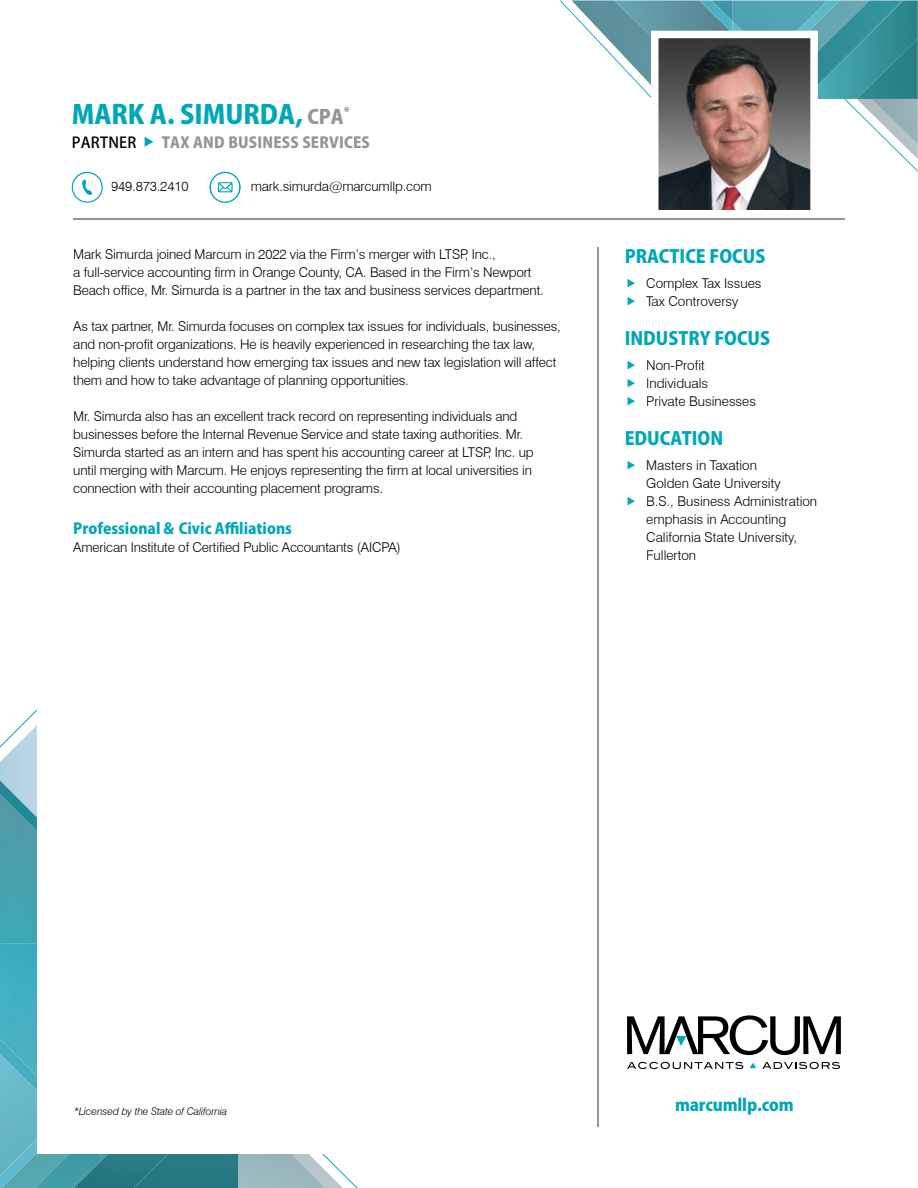
<style>
.page{position:relative;width:918px;height:1188px;background:#fff}
.page>*{position:absolute;margin:0;border:0;box-sizing:border-box;transform-origin:0 0}
.t1{font:800 25.95px "Koz Go Pro";color:#00a7b8}
.t2{font:800 18px "Koz Go Pro";color:#00a7b8}
.t3{font:800 16.5px "Koz Go Pro";letter-spacing:-.01em;color:#00a7b8}
.t4{font:800 15px "Koz Go Pro";color:#00a7b8}
.t5{font:800 15px "Koz Go Pro";letter-spacing:.015em;color:#939598}
.t6{font:300 13.5px/18px "Swiss 721 BT";letter-spacing:-.01em;color:#000}
.t7{font:italic 300 10.5px "Swiss 721 BT";letter-spacing:-.01em;color:#000}
.s1{font-size:19.5px;color:#939598}
.s2{font-weight:500;color:#000}
.s3{color:#00a7b8}
</style>
<div class="page">
<svg style="left:560px;top:0;width:358px;height:210px"></svg>
<svg style="left:22px;top:709px;width:15px;height:15px"></svg>
<svg style="left:325px;top:1155px;width:33px;height:33px"></svg>
<div style="left:169px;top:1154px;width:69px;height:34px;background:#257a83"></div>
<img style="left:240px;top:1154px;width:85px;height:34px">
<img style="left:239px;top:1100px;width:1px;height:88px">
<img style="left:238px;top:1100px;width:1px;height:88px">
<img style="left:38px;top:1154px;width:34px;height:34px">
<div style="left:0;top:1091px;width:37px;height:47px;background:#67b6c6"></div>
<img style="left:0;top:1138px;width:38px;height:50px">
<img style="left:0;top:724px;width:37px;height:56px">
<svg style="left:72px;top:1154px;width:97px;height:34px;background:#2a7f89"></svg>
<img style="left:0;top:832px;width:37px;height:207px">
<img style="left:0;top:1039px;width:37px;height:52px">
<img style="left:0;top:780px;width:37px;height:52px">
<div style="left:38px;top:651px;width:328px;height:502px;background:#fff"></div>
<hr style="left:73px;top:219px;width:772px;height:1px;background:#939598">
<svg style="left:627px;top:1062px;width:116px;height:7px"></svg>
<svg style="left:762px;top:1062px;width:78px;height:7px"></svg>
<svg style="left:627px;top:1015px;width:214px;height:40px"></svg>
<svg style="left:750px;top:1063px;width:6px;height:5px"></svg>
<hr style="left:598px;top:247px;width:1px;height:879px;background:#939598">
<svg style="left:72px;top:172px;width:31px;height:31px"></svg>
<svg style="left:209px;top:172px;width:32px;height:31px"></svg>
<h1 class="t1" style="left:72px;top:97px;width:279px">MARK A. SIMURDA, <span class="s1">CPA</span><sup>*</sup></h1>
<p class="t5" style="left:72px;top:132px;width:300px"><span class="s2">PARTNER</span> <span class="s3">◆</span> TAX AND BUSINESS SERVICES</p>
<p class="t6" style="left:111px;top:177px;width:79px">949.873.2410</p>
<p class="t6" style="left:251px;top:177px;width:182px">mark.simurda@marcumllp.com</p>
<p class="t6" style="left:73px;top:245px;width:472px">Mark Simurda joined Marcum in 2022 via the Firm’s merger with LTSP, Inc.,<br>a full-service accounting firm in Orange County, CA. Based in the Firm’s Newport<br>Beach office, Mr. Simurda is a partner in the tax and business services department.</p>
<p class="t6" style="left:73px;top:317px;width:489px">As tax partner, Mr. Simurda focuses on complex tax issues for individuals, businesses, and non-profit organizations. He is heavily experienced in researching the tax law, helping clients understand how emerging tax issues and new tax legislation will affect them and how to take advantage of planning opportunities.</p>
<p class="t6" style="left:73px;top:407px;width:462px">Mr. Simurda also has an excellent track record on representing individuals and businesses before the Internal Revenue Service and state taxing authorities. Mr.<br>Simurda started as an intern and has spent his accounting career at LTSP, Inc. up until merging with Marcum. He enjoys representing the firm at local universities in connection with their accounting placement programs.</p>
<p class="t4" style="left:73px;top:518px;width:220px">Professional &amp; Civic Affiliations</p>
<p class="t6" style="left:73px;top:538px;width:329px">American Institute of Certified Public Accountants (AICPA)</p>
<h2 class="t2" style="left:625px;top:245px;width:142px">PRACTICE FOCUS</h2>
<p class="t6" style="left:646px;top:274px;width:117px">Complex Tax Issues<br>Tax Controversy</p>
<h2 class="t2" style="left:625px;top:327px;width:147px">INDUSTRY FOCUS</h2>
<p class="t6" style="left:646px;top:356px;width:111px">Non-Profit<br>Individuals<br>Private Businesses</p>
<h2 class="t2" style="left:625px;top:427px;width:100px">EDUCATION</h2>
<p class="t6" style="left:646px;top:456px;width:172px">Masters in Taxation<br>Golden Gate University<br>B.S., Business Administration emphasis in Accounting<br>California State University,<br>Fullerton</p>
<p class="t7" style="left:74px;top:1105px;width:155px">*Licensed by the State of California</p>
<p class="t3" style="left:675px;top:1094px;width:120px">marcumllp.com</p>
</div>
